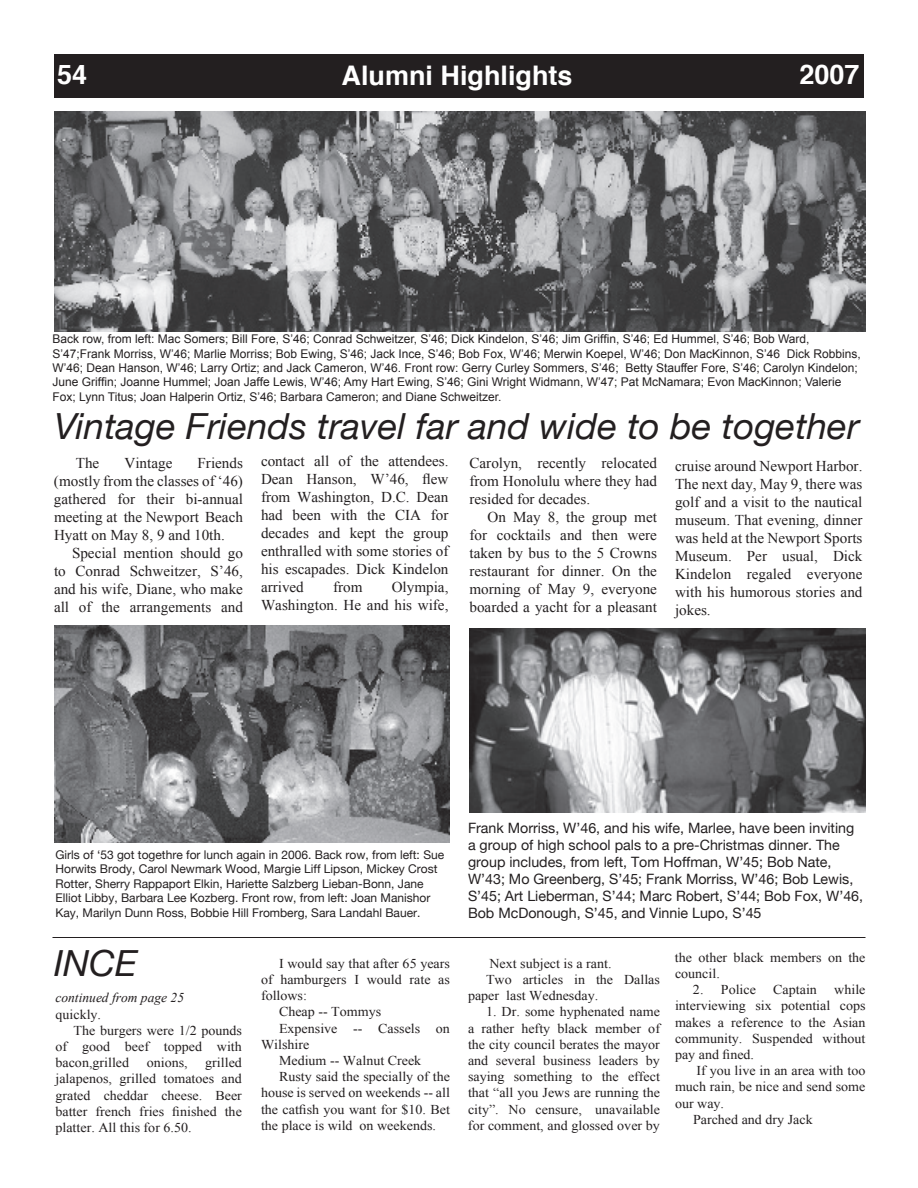
<style>
.page{position:relative;width:918px;height:1188px;background:#fff}
.page>*{position:absolute;margin:0;border:0;box-sizing:border-box;transform-origin:0 0}
.t1{font:italic 36px "Helvetica Neue";color:#231f20}
.t2{font:700 27px "Helvetica";color:#fff}
.t3{font:15px/18px "Times New Roman";color:#231f20;text-align:justify}
.t4{font:14.25px/17.1px "Helvetica Neue";color:#231f20}
.t5{font:13.5px/16.2px "Times New Roman";color:#231f20;text-align:justify;scale:1.04 1}
.t6{font:italic 13.5px "Times New Roman";color:#231f20}
.t7{font:12px/14.4px "Arial";color:#231f20}
.t8{font:12px/14.4px "Helvetica Neue";color:#231f20}
</style>
<div class="page">
<div style="left:55px;top:55px;width:808px;height:42px;background:#231f20"></div>
<div style="left:54px;top:54px;width:810px;height:44px;border:2px solid #231f20"></div>
<img style="left:54px;top:111px;width:812px;height:221px">
<img style="left:470px;top:628px;width:396px;height:185px">
<img style="left:54px;top:626px;width:396px;height:217px">
<hr style="left:52px;top:937px;width:814px;height:1px;background:#231f20">
<h2 class="t2" style="left:57px;top:56px;width:32px">54</h2>
<h2 class="t2" style="left:342px;top:57px;width:233px">Alumni Highlights</h2>
<h2 class="t2" style="left:799px;top:56px;width:62px">2007</h2>
<p class="t7" style="left:52px;top:332px;width:810px">Back row, from left: Mac Somers; Bill Fore, S’46; Conrad Schweitzer, S’46; Dick Kindelon, S’46; Jim Griffin, S’46; Ed Hummel, S’46; Bob Ward, S’47;Frank Morriss, W’46; Marlie Morriss; Bob Ewing, S’46; Jack Ince, S’46; Bob Fox, W’46; Merwin Koepel, W’46; Don MacKinnon, S’46 Dick Robbins, W’46; Dean Hanson, W’46; Larry Ortiz; and Jack Cameron, W’46. Front row: Gerry Curley Sommers, S’46; Betty Stauffer Fore, S’46; Carolyn Kindelon; June Griffin; Joanne Hummel; Joan Jaffe Lewis, W’46; Amy Hart Ewing, S’46; Gini Wright Widmann, W’47; Pat McNamara; Evon MacKinnon; Valerie Fox; Lynn Titus; Joan Halperin Ortiz, S’46; Barbara Cameron; and Diane Schweitzer.</p>
<h1 class="t1" style="left:54px;top:405px;width:807px">Vintage Friends travel far and wide to be together</h1>
<p class="t3" style="left:54px;top:454px;width:191px;text-indent:144px">Friends (mostly from the classes of ‘46) gathered for their bi-annual meeting at the Newport Beach Hyatt on May 8, 9 and 10th.</p>
<p class="t3" style="left:54px;top:544px;width:190px;text-indent:18px">Special mention should go to Conrad Schweitzer, S’46, and his wife, Diane, who make all of the arrangements and</p>
<p class="t3" style="left:76px;top:454px;width:25px">The</p>
<p class="t3" style="left:124px;top:454px;width:49px">Vintage</p>
<p class="t3" style="left:261px;top:452px;width:189px">contact all of the attendees.<br>Dean Hanson, W’46, flew from Washington, D.C. Dean had been with the CIA for decades and kept the group enthralled with some stories of his escapades. Dick Kindelon arrived</p>
<p class="t3" style="left:261px;top:578px;width:189px;text-align:right">Olympia,<br>Washington. He and his wife,</p>
<p class="t3" style="left:333px;top:578px;width:31px">from</p>
<p class="t3" style="left:470px;top:454px;width:189px">Carolyn, recently relocated from Honolulu where they had resided for decades.</p>
<p class="t3" style="left:470px;top:508px;width:189px;text-indent:18px">On May 8, the group met for cocktails and then were taken by bus to the 5 Crowns restaurant for dinner. On the morning of May 9, everyone boarded a yacht for a pleasant</p>
<p class="t3" style="left:675px;top:457px;width:189px">cruise around Newport Harbor.<br>The next day, May 9, there was golf and a visit to the nautical museum. That evening, dinner was held at the Newport Sports Museum. Per usual, Dick Kindelon regaled everyone with his humorous stories and jokes.</p>
<p class="t8" style="left:56px;top:847px;width:390px">Girls of ‘53 got togethre for lunch again in 2006. Back row, from left: Sue Horwits Brody, Carol Newmark Wood, Margie Liff Lipson, Mickey Crost Rotter, Sherry Rappaport Elkin, Hariette Salzberg Lieban-Bonn, Jane Elliot Libby, Barbara Lee Kozberg. Front row, from left: Joan Manishor Kay, Marilyn Dunn Ross, Bobbie Hill Fromberg, Sara Landahl Bauer.</p>
<h1 class="t1" style="left:54px;top:942px;width:85px">INCE</h1>
<p class="t5" style="left:279px;top:955px;width:166px">I would say that after 65 years</p>
<p class="t5" style="left:261px;top:971px;width:183px">of hamburgers I would rate as</p>
<p class="t5" style="left:261px;top:987px;width:46px">follows:</p>
<p class="t5" style="left:279px;top:1004px;width:100px">Cheap -- Tommys</p>
<p class="t5" style="left:279px;top:1020px;width:166px">Expensive -- Cassels on</p>
<p class="t5" style="left:261px;top:1036px;width:48px">Wilshire</p>
<p class="t5" style="left:279px;top:1052px;width:138px">Medium -- Walnut Creek</p>
<p class="t5" style="left:279px;top:1068px;width:166px">Rusty said the specially of the</p>
<p class="t5" style="left:261px;top:1085px;width:183px">house is served on weekends -- all</p>
<p class="t5" style="left:261px;top:1101px;width:183px">the catfish you want for $10. Bet</p>
<p class="t5" style="left:261px;top:1117px;width:170px">the place is wild on weekends.</p>
<p class="t6" style="left:56px;top:990px;width:130px">continued from page 25</p>
<p class="t5" style="left:56px;top:1006px;width:45px">quickly.</p>
<p class="t5" style="left:73px;top:1022px;width:163px">The burgers were 1/2 pounds</p>
<p class="t5" style="left:56px;top:1038px;width:181px">of good beef topped with</p>
<p class="t5" style="left:56px;top:1054px;width:72px">bacon,grilled</p>
<p class="t5" style="left:147px;top:1054px;width:41px">onions,</p>
<p class="t5" style="left:56px;top:1054px;width:181px;text-indent:150px">grilled jalapenos, grilled tomatoes and grated cheddar cheese. Beer batter french fries finished the platter. All this for 6.50.</p>
<p class="t4" style="left:468px;top:819px;width:397px">Frank Morriss, W’46, and his wife, Marlee, have been inviting a group of high school pals to a pre-Christmas dinner. The group includes, from left, Tom Hoffman, W’45; Bob Nate, W’43; Mo Greenberg, S’45; Frank Morriss, W’46; Bob Lewis, S’45; Art Lieberman, S’44; Marc Robert, S’44; Bob Fox, W’46, Bob McDonough, S’45, and Vinnie Lupo, S’45</p>
<p class="t5" style="left:490px;top:955px;width:119px">Next subject is a rant.</p>
<p class="t5" style="left:486px;top:971px;width:169px">Two articles in the Dallas</p>
<p class="t5" style="left:468px;top:987px;width:127px">paper last Wednesday.</p>
<p class="t5" style="left:468px;top:1004px;width:186px;text-indent:18px">1. Dr. some hyphenated name a rather hefty black member of the city council berates the mayor and several business leaders by saying something to the effect that “all you Jews are running the city”. No censure, unavailable for comment, and glossed over by</p>
<p class="t5" style="left:675px;top:949px;width:185px">the other black members on the council.</p>
<p class="t5" style="left:693px;top:981px;width:62px">2. Police</p>
<p class="t5" style="left:773px;top:981px;width:43px">Captain</p>
<p class="t5" style="left:675px;top:981px;width:185px;text-indent:159px">while interviewing six potential cops makes a reference to the Asian community. Suspended without pay and fined.</p>
<p class="t5" style="left:697px;top:1062px;width:164px">If you live in an area with too</p>
<p class="t5" style="left:675px;top:1079px;width:185px">much rain, be nice and send some</p>
<p class="t5" style="left:675px;top:1095px;width:49px">our way.</p>
<p class="t5" style="left:693px;top:1111px;width:117px">Parched and dry Jack</p>
</div>
